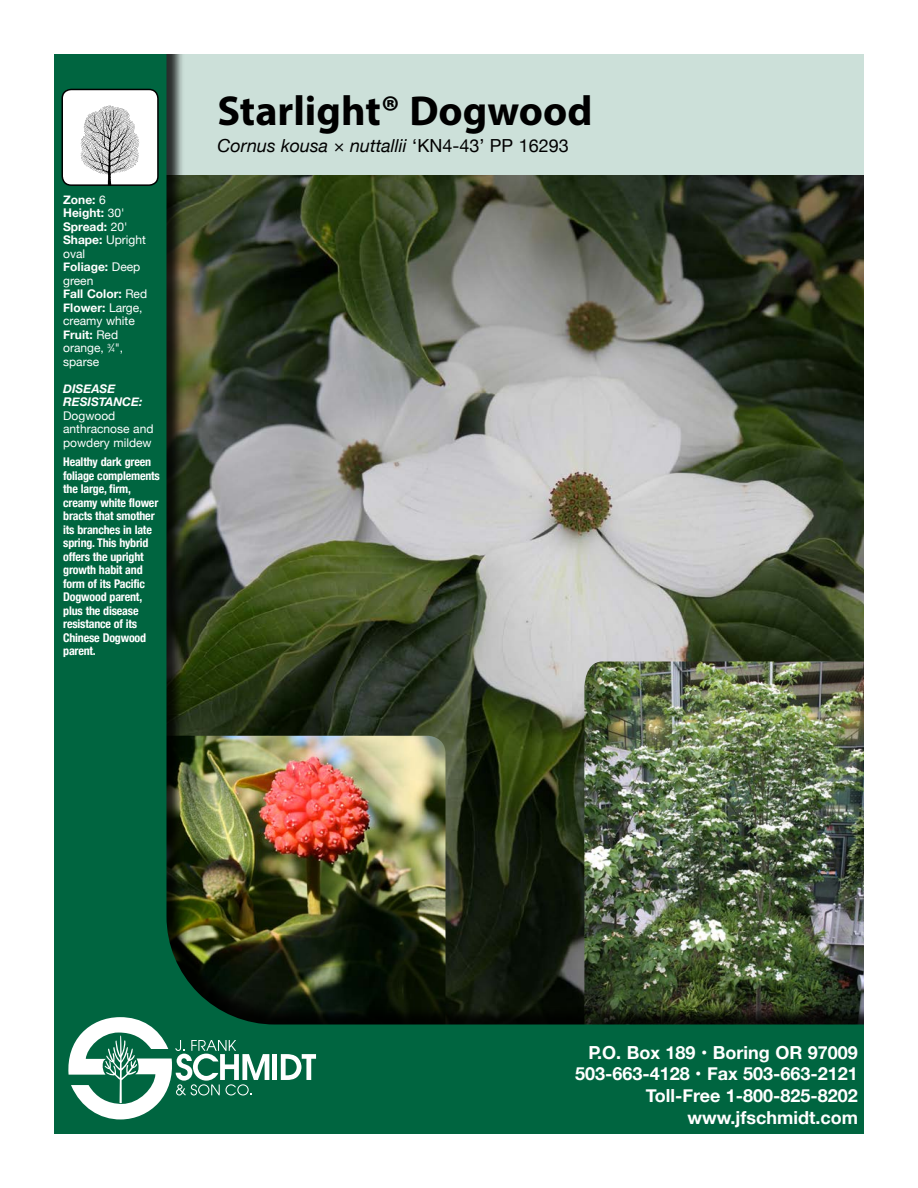
<style>
.page{position:relative;width:918px;height:1188px;background:#fff}
.page>*{position:absolute;margin:0;border:0;box-sizing:border-box;transform-origin:0 0}
.t1{font:700 42px "Myriad Pro";color:#000}
.t2{font:700 18px/21.6px "Helvetica Neue";color:#fff;text-align:right}
.t3{font:italic 18px "Helvetica Neue";color:#000}
.t4{font:700 condensed 12px/13.5px "Helvetica Neue";letter-spacing:-.015em;color:#fff}
.t5{font:12px/13.5px "Helvetica Neue";color:#fff}
.t6{font:italic 700 12px/13.5px "Helvetica Neue";color:#fff}
.s1{font-weight:700}
.s2{font-size:6px}
.s3{font-style:normal}
</style>
<div class="page">
<img style="left:54px;top:54px;width:810px;height:1080px">
<svg style="left:68px;top:1017px;width:201px;height:103px"></svg>
<div style="left:272px;top:1054px;width:5px;height:26px;background:#fff"></div>
<svg style="left:281px;top:1054px;width:35px;height:26px"></svg>
<div style="left:62px;top:89px;width:96px;height:96px;background:#fff;border-radius:9px"></div>
<img style="left:80px;top:105px;width:60px;height:78px">
<div style="left:62px;top:89px;width:97px;height:97px;border:2px solid #000;border-radius:9px"></div>
<p class="t5" style="left:63px;top:193px;width:85px"><span class="s1">Zone:</span> 6<br><span class="s1">Height:</span> 30'<br><span class="s1">Spread:</span> 20'<br><span class="s1">Shape:</span> Upright oval<br><span class="s1">Foliage:</span> Deep green<br><span class="s1">Fall Color:</span> Red<br><span class="s1">Flower:</span> Large, creamy white<br><span class="s1">Fruit:</span> Red orange, <sup>3</sup>⁄<span class="s2">4</span>", sparse</p>
<p class="t6" style="left:63px;top:382px;width:81px">DISEASE<br>RESISTANCE:</p>
<p class="t5" style="left:63px;top:409px;width:92px">Dogwood anthracnose and powdery mildew</p>
<p class="t4" style="left:63px;top:454px;width:98px">Healthy dark green foliage complements the large, firm, creamy white flower bracts that smother its branches in late spring. This hybrid offers the upright growth habit and form of its Pacific<br>Dogwood parent, plus the disease resistance of its<br>Chinese Dogwood parent.</p>
<h1 class="t1" style="left:218px;top:84px;width:377px">Starlight® Dogwood</h1>
<h2 class="t3" style="left:218px;top:133px;width:353px">Cornus kousa × nuttallii <span class="s3">‘KN4-43’ PP 16293</span></h2>
<h2 class="t2" style="left:575px;top:1042px;width:284px">P.O. Box 189 • Boring OR 97009<br>503-663-4128 • Fax 503-663-2121<br>Toll-Free 1-800-825-8202 www.jfschmidt.com</h2>
</div>
